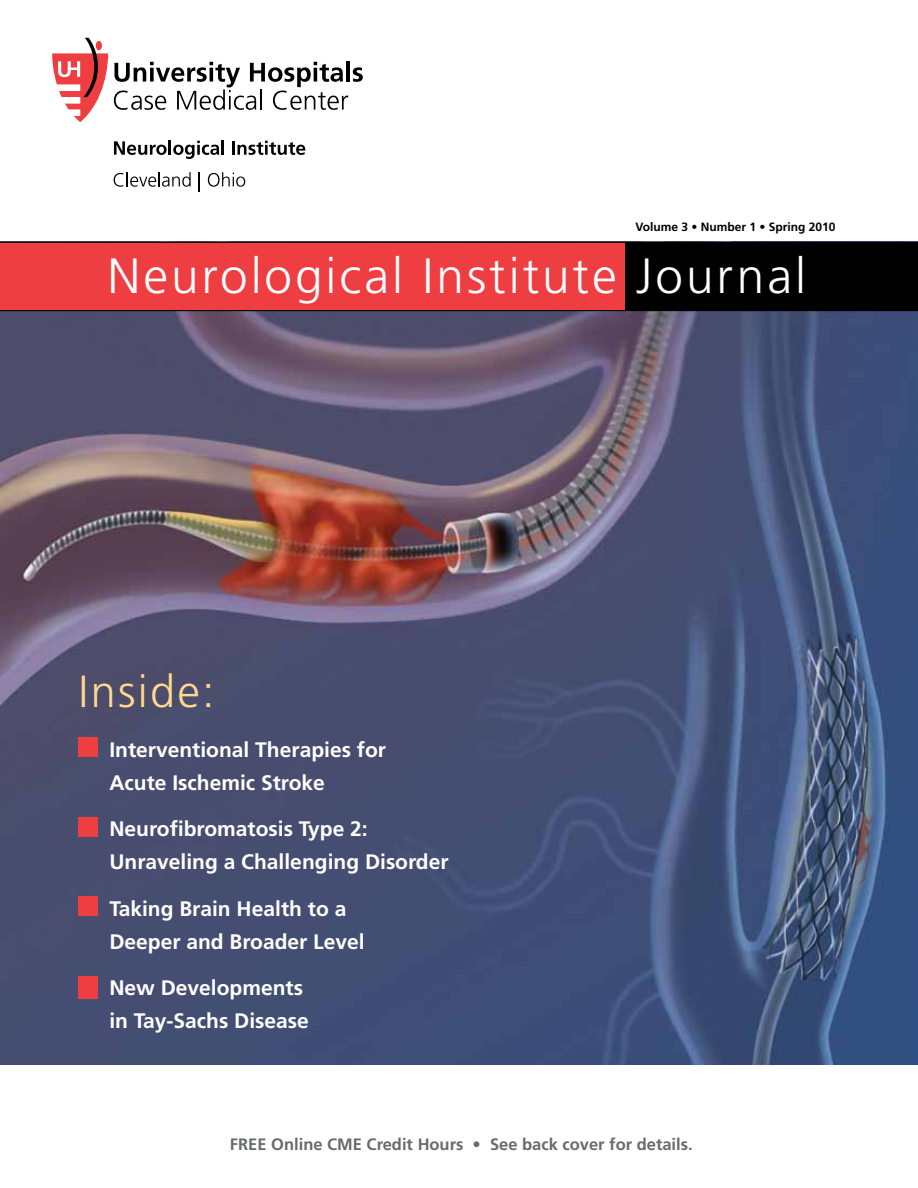
<style>
.page{position:relative;width:918px;height:1188px;background:#fff}
.page>*{position:absolute;margin:0;border:0;box-sizing:border-box;transform-origin:0 0}
.t1{font:300 49.5px "Frutiger LT Std";letter-spacing:.06em;color:#fff}
.t2{font:300 45px "Frutiger LT Std";letter-spacing:.05em;color:#ffd990}
.t3{font:700 21px/33px "Frutiger LT Std";color:#fff}
.t4{font:700 16.5px "Frutiger LT Std";color:#696a6d}
.t5{font:700 12px "Frutiger LT Std";color:#000}
</style>
<div class="page">
<img style="left:0;top:311px;width:918px;height:754px">
<div style="left:79px;top:738px;width:19px;height:19px;background:#ef3e42"></div>
<div style="left:79px;top:817px;width:19px;height:19px;background:#ef3e42"></div>
<div style="left:79px;top:897px;width:19px;height:19px;background:#ef3e42"></div>
<div style="left:79px;top:976px;width:19px;height:19px;background:#ef3e42"></div>
<div style="left:79px;top:979px;width:19px;height:19px;background:#ef3e42"></div>
<div style="left:623px;top:242px;width:295px;height:69px;background:#000"></div>
<div style="left:0;top:243px;width:625px;height:68px;background:#ef3e42"></div>
<hr style="left:0;top:242px;width:918px;height:1px;background:#000">
<hr style="left:0;top:310px;width:918px;height:1px;background:#000">
<svg style="left:52px;top:38px;width:56px;height:84px"></svg>
<hr style="left:346px;top:61px;width:4px;height:21px;background:#000">
<svg style="left:114px;top:62px;width:249px;height:48px"></svg>
<svg style="left:114px;top:140px;width:110px;height:19px"></svg>
<hr style="left:232px;top:141px;width:3px;height:14px;background:#000">
<svg style="left:237px;top:141px;width:68px;height:14px"></svg>
<svg style="left:114px;top:172px;width:77px;height:15px"></svg>
<svg style="left:199px;top:172px;width:1px;height:19px"></svg>
<svg style="left:208px;top:172px;width:37px;height:15px"></svg>
<p class="t5" style="left:635px;top:220px;width:202px">Volume 3 • Number 1 • Spring 2010</p>
<h1 class="t1" style="left:107px;top:248px;width:700px">Neurological Institute Journal</h1>
<h2 class="t2" style="left:79px;top:666px;width:138px">Inside:</h2>
<p class="t3" style="left:109px;top:733px;width:278px">Interventional Therapies for<br>Acute Ischemic Stroke</p>
<p class="t3" style="left:109px;top:813px;width:341px">Neurofibromatosis Type 2:<br>Unraveling a Challenging Disorder</p>
<p class="t3" style="left:109px;top:892px;width:257px">Taking Brain Health to a<br>Deeper and Broader Level</p>
<p class="t3" style="left:109px;top:972px;width:201px">New Developments in Tay-Sachs Disease</p>
<p class="t4" style="left:230px;top:1135px;width:464px">Free Online CME Credit Hours • See back cover for details.</p>
</div>
